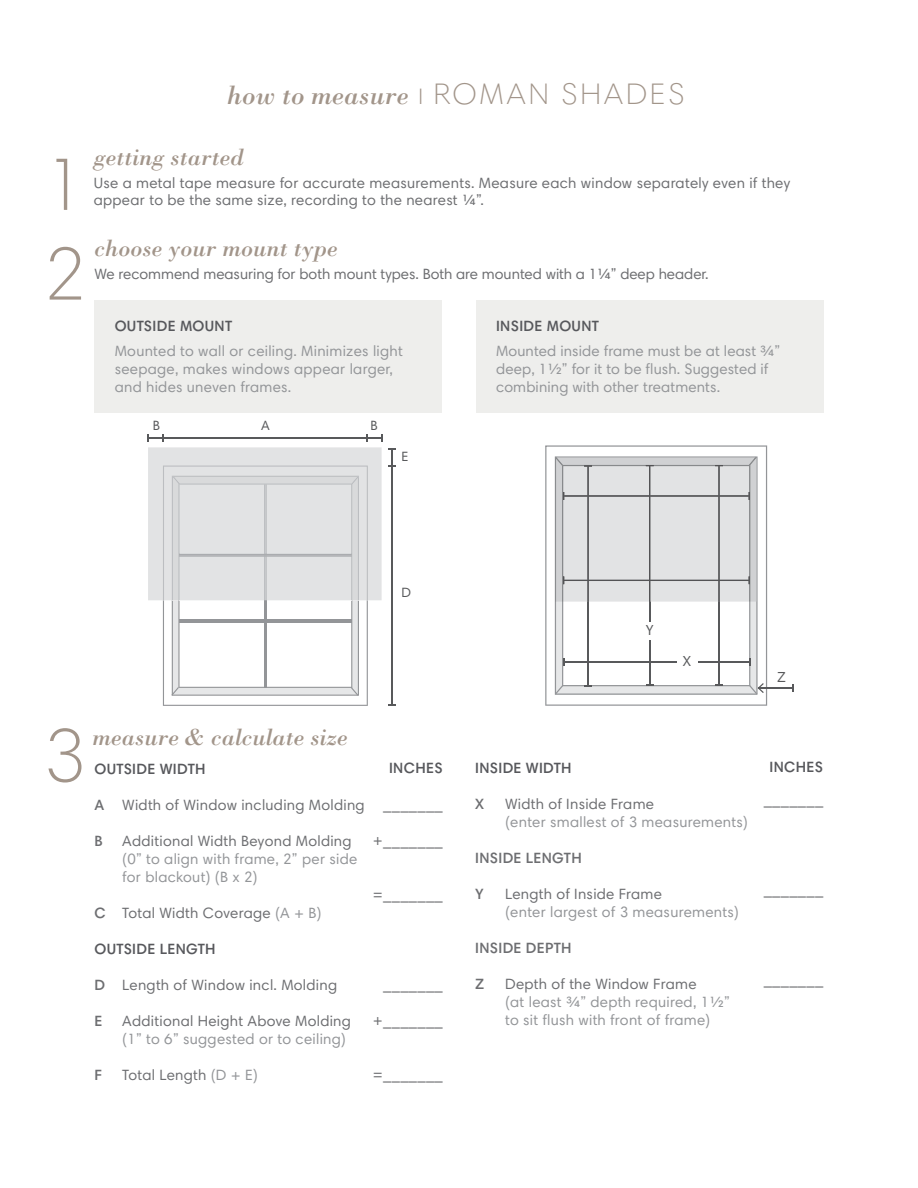
<style>
.page{position:relative;width:918px;height:1188px;background:#fff}
.page>*{position:absolute;margin:0;border:0;box-sizing:border-box;transform-origin:0 0}
.t1{font:300 75px "Harmonia Sans Std";color:#a2958a}
.t2{font:italic 27px "Bodoni";color:#a2958a}
.t3{font:italic 24px "Bodoni";color:#a2958a}
.t4{font:15px "Harmonia Sans Std";letter-spacing:.02em;color:#6d6e71}
.t5{font:15px/18px "Harmonia Sans Std";letter-spacing:.02em;color:#939598}
.t6{font:600 15px "Harmonia Sans Std";letter-spacing:.02em;color:#57585c}
.t7{font:15px "Harmonia Sans Std";color:#6d6e71}
.t8{font:600 15px "Harmonia Sans Std";letter-spacing:.02em;color:#6d6e71}
.t9{font:14.7px "Harmonia Sans Std";color:#58595b}
.t10{font:13.5px "Harmonia Sans Std";color:#58595b}
.s1{font-size:22.5px}
.s2{font-family:"Harmonia Sans Std";font-weight:300;font-style:normal;font-size:30px}
.s3{color:#939598}
</style>
<div class="page">
<hr style="left:163px;top:437px;width:204px;height:1px;background:#58595b">
<svg style="left:147px;top:434px;width:17px;height:7px"></svg>
<svg style="left:367px;top:434px;width:15px;height:7px"></svg>
<hr style="left:391px;top:466px;width:1px;height:239px;background:#58595b">
<svg style="left:388px;top:448px;width:8px;height:19px"></svg>
<svg style="left:388px;top:704px;width:8px;height:2px"></svg>
<svg style="left:148px;top:447px;width:234px;height:259px"></svg>
<div style="left:94px;top:300px;width:348px;height:112px;background:#eeeeec"></div>
<div style="left:476px;top:300px;width:347px;height:112px;background:#eeeeec"></div>
<svg style="left:545px;top:445px;width:222px;height:261px"></svg>
<hr style="left:759px;top:687px;width:34px;height:2px;background:#58595b">
<svg style="left:555px;top:457px;width:209px;height:238px"></svg>
<svg style="left:792px;top:684px;width:2px;height:8px"></svg>
<h2 class="t2" style="left:227px;top:79px;width:459px">how to measure <span class="s1">|</span> <span class="s2">ROMAN SHADES</span></h2>
<h1 class="t1" style="left:44px;top:140px;width:43px">1</h1>
<h1 class="t1" style="left:44px;top:229px;width:43px">2</h1>
<h3 class="t3" style="left:94px;top:143px;width:151px">getting started</h3>
<p class="t4" style="left:94px;top:174px;width:698px">Use a metal tape measure for accurate measurements. Measure each window separately even if they</p>
<p class="t4" style="left:94px;top:190px;width:392px">appear to be the same size, recording to the nearest ¼”.</p>
<h3 class="t3" style="left:94px;top:233px;width:245px">choose your mount type</h3>
<p class="t7" style="left:94px;top:265px;width:616px">We recommend measuring for both mount types. Both are mounted with a 1¼” deep header.</p>
<p class="t6" style="left:115px;top:317px;width:119px">OUTSIDE MOUNT</p>
<p class="t5" style="left:115px;top:342px;width:290px">Mounted to wall or ceiling. Minimizes light seepage, makes windows appear larger, and hides uneven frames.</p>
<p class="t10" style="left:153px;top:417px;width:9px">B</p>
<p class="t10" style="left:261px;top:417px;width:10px">A</p>
<p class="t10" style="left:371px;top:417px;width:9px">B</p>
<p class="t10" style="left:401px;top:448px;width:9px">E</p>
<p class="t6" style="left:496px;top:317px;width:104px">INSIDE MOUNT</p>
<p class="t5" style="left:496px;top:342px;width:286px">Mounted inside frame must be at least ¾” deep, 1½” for it to be flush. Suggested if combining with other treatments.</p>
<p class="t10" style="left:401px;top:584px;width:11px">D</p>
<h1 class="t1" style="left:45px;top:711px;width:43px">3</h1>
<h3 class="t3" style="left:93px;top:722px;width:257px">measure &amp; calculate size</h3>
<p class="t6" style="left:94px;top:759px;width:113px">OUTSIDE WIDTH</p>
<p class="t8" style="left:94px;top:795px;width:11px">A</p>
<p class="t8" style="left:94px;top:831px;width:10px">B</p>
<p class="t4" style="left:122px;top:795px;width:244px">Width of Window including Molding</p>
<p class="t4" style="left:122px;top:831px;width:231px">Additional Width Beyond Molding</p>
<p class="t5" style="left:122px;top:849px;width:237px">(0” to align with frame, 2” per side for blackout) (B x 2)</p>
<p class="t4" style="left:122px;top:903px;width:201px">Total Width Coverage <span class="s3">(A + B)</span></p>
<p class="t8" style="left:94px;top:903px;width:13px">C</p>
<p class="t6" style="left:94px;top:939px;width:123px">OUTSIDE LENGTH</p>
<p class="t8" style="left:94px;top:975px;width:12px">D</p>
<p class="t8" style="left:94px;top:1011px;width:10px">E</p>
<p class="t4" style="left:122px;top:975px;width:216px">Length of Window incl. Molding</p>
<p class="t4" style="left:122px;top:1011px;width:230px">Additional Height Above Molding</p>
<p class="t5" style="left:122px;top:1029px;width:225px">(1” to 6” suggested or to ceiling)</p>
<p class="t4" style="left:122px;top:1065px;width:137px">Total Length <span class="s3">(D + E)</span></p>
<p class="t8" style="left:94px;top:1065px;width:9px">F</p>
<p class="t6" style="left:389px;top:759px;width:55px">INCHES</p>
<p class="t4" style="left:383px;top:795px;width:61px">_______</p>
<p class="t4" style="left:373px;top:831px;width:71px">+_______</p>
<p class="t4" style="left:373px;top:885px;width:71px">=_______</p>
<p class="t4" style="left:383px;top:975px;width:61px">_______</p>
<p class="t4" style="left:373px;top:1011px;width:71px">+_______</p>
<p class="t4" style="left:373px;top:1065px;width:71px">=_______</p>
<p class="t9" style="left:646px;top:621px;width:9px">Y</p>
<p class="t9" style="left:683px;top:652px;width:10px">X</p>
<p class="t9" style="left:777px;top:668px;width:10px">Z</p>
<p class="t6" style="left:475px;top:759px;width:98px">INSIDE WIDTH</p>
<p class="t8" style="left:475px;top:795px;width:10px">X</p>
<p class="t4" style="left:505px;top:795px;width:150px">Width of Inside Frame</p>
<p class="t5" style="left:505px;top:813px;width:244px">(enter smallest of 3 measurements)</p>
<p class="t8" style="left:475px;top:849px;width:108px">INSIDE LENGTH</p>
<p class="t8" style="left:475px;top:885px;width:10px">Y</p>
<p class="t4" style="left:505px;top:885px;width:158px">Length of Inside Frame</p>
<p class="t5" style="left:505px;top:903px;width:235px">(enter largest of 3 measurements)</p>
<p class="t8" style="left:475px;top:939px;width:98px">INSIDE DEPTH</p>
<p class="t8" style="left:475px;top:975px;width:11px">Z</p>
<p class="t4" style="left:505px;top:975px;width:193px">Depth of the Window Frame</p>
<p class="t5" style="left:505px;top:993px;width:226px">(at least ¾” depth required, 1½” to sit flush with front of frame)</p>
<p class="t6" style="left:770px;top:758px;width:55px">INCHES</p>
<p class="t4" style="left:764px;top:789px;width:61px">_______</p>
<p class="t4" style="left:764px;top:879px;width:61px">_______</p>
<p class="t4" style="left:764px;top:969px;width:61px">_______</p>
</div>
